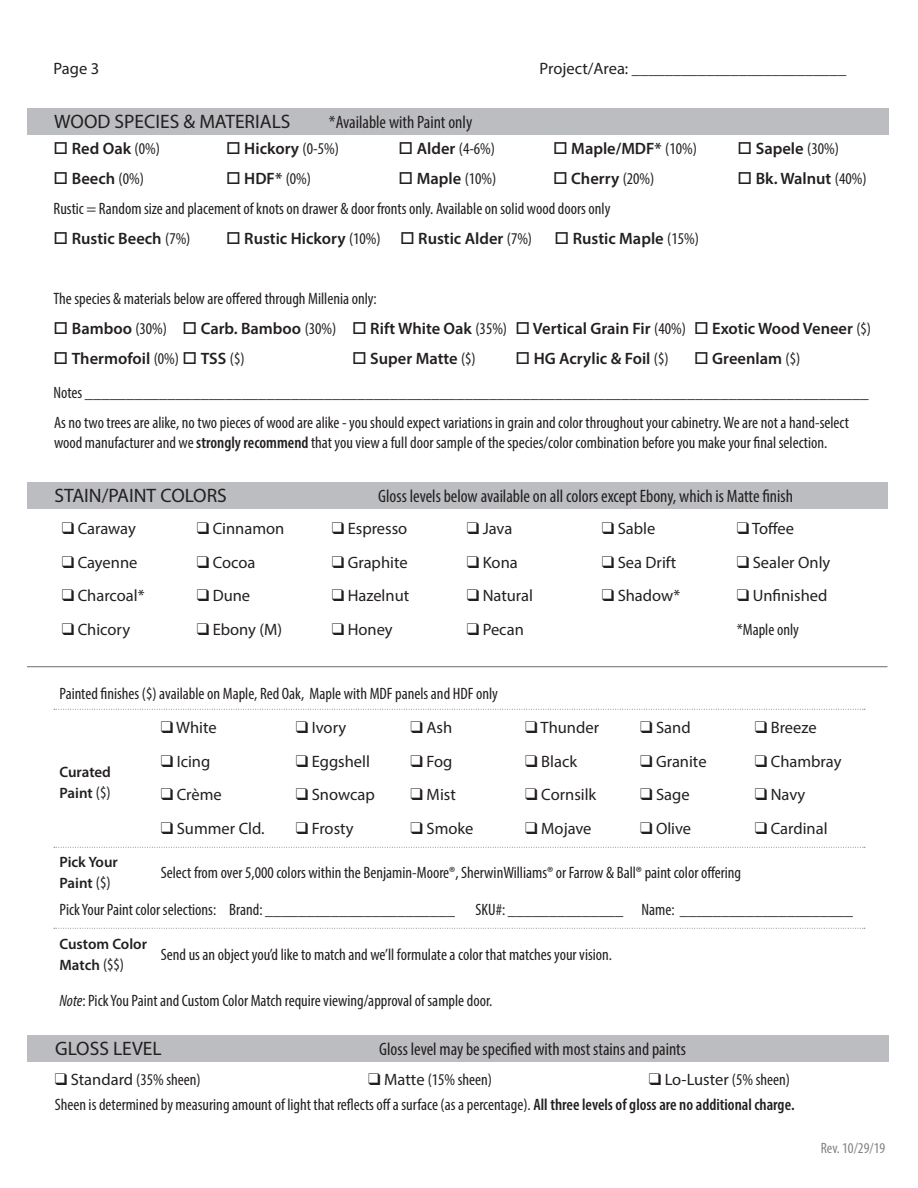
<style>
.page{position:relative;width:918px;height:1188px;background:#fff}
.page>*{position:absolute;margin:0;border:0;box-sizing:border-box;transform-origin:0 0}
.t1{font:19.5px "Myriad Pro";color:#231f20}
.t2{font:condensed 18px "Myriad Pro";color:#231f20}
.t3{font:condensed 16.5px/19.8px "Myriad Pro";color:#231f20}
.t4{font:16.5px "Myriad Pro";color:#231f20}
.t5{font:600 16.5px "Myriad Pro";color:#231f20}
.t6{font:600 15px/21px "Myriad Pro";color:#231f20}
.t7{font:condensed 15px "Myriad Pro";color:#808285}
.s1{font-weight:400;font-stretch:condensed}
.s2{font-weight:600;font-stretch:normal}
.s3{font-weight:600}
.s4{font-weight:400;font-stretch:condensed;font-size:16.5px}
.s5{font-style:italic}
.s6{font-stretch:normal}
.s7{font-stretch:condensed}
</style>
<div class="page">
<div style="left:27px;top:108px;width:862px;height:27px;background:#bcbdc0"></div>
<div style="left:27px;top:482px;width:861px;height:27px;background:#bcbdc0"></div>
<hr style="left:27px;top:666px;width:860px;height:1px;background:#6c6d70">
<div style="left:27px;top:1035px;width:861px;height:27px;background:#bcbdc0"></div>
<svg style="left:54px;top:847px;width:811px;height:1px"></svg>
<svg style="left:54px;top:928px;width:811px;height:1px"></svg>
<svg style="left:54px;top:709px;width:811px;height:1px"></svg>
<p class="t4" style="left:54px;top:58px;width:47px">Page 3</p>
<p class="t4" style="left:540px;top:58px;width:308px">Project/Area: __________________________</p>
<p class="t1" style="left:54px;top:110px;width:238px">WOOD SPECIES &amp; MATERIALS</p>
<p class="t2" style="left:329px;top:111px;width:145px">*Available with Paint only</p>
<p class="t5" style="left:54px;top:138px;width:108px">□ Red Oak <span class="s1">(0%)</span></p>
<p class="t5" style="left:226px;top:138px;width:114px">□ Hickory <span class="s1">(0-5%)</span></p>
<p class="t3" style="left:399px;top:138px;width:98px">□ <span class="s2">Alder</span> (4-6%)</p>
<p class="t5" style="left:553px;top:138px;width:145px">□ Maple/MDF* <span class="s1">(10%)</span></p>
<p class="t5" style="left:738px;top:138px;width:103px">□ Sapele <span class="s1">(30%)</span></p>
<p class="t5" style="left:54px;top:168px;width:92px">□ Beech <span class="s1">(0%)</span></p>
<p class="t5" style="left:226px;top:168px;width:86px">□ HDF* <span class="s1">(0%)</span></p>
<p class="t5" style="left:399px;top:168px;width:99px">□ Maple <span class="s1">(10%)</span></p>
<p class="t5" style="left:553px;top:168px;width:103px">□ Cherry <span class="s1">(20%)</span></p>
<p class="t5" style="left:738px;top:168px;width:130px">□ Bk. Walnut <span class="s1">(40%)</span></p>
<p class="t3" style="left:54px;top:198px;width:558px">Rustic = Random size and placement of knots on drawer &amp; door fronts only. Available on solid wood doors only</p>
<p class="t5" style="left:54px;top:228px;width:138px">□ Rustic Beech <span class="s1">(7%)</span></p>
<p class="t5" style="left:226px;top:228px;width:308px">□ Rustic Hickory <span class="s1">(10%)</span> □ Rustic Alder <span class="s1">(7%)</span></p>
<p class="t5" style="left:555px;top:228px;width:146px">□ Rustic Maple <span class="s1">(15%)</span></p>
<p class="t3" style="left:54px;top:288px;width:325px">The species &amp; materials below are offered through Millenia only:</p>
<p class="t5" style="left:54px;top:318px;width:819px">□ Bamboo <span class="s1">(30%)</span> □ Carb. Bamboo <span class="s1">(30%)</span> □ Rift White Oak <span class="s1">(35%)</span> □ Vertical Grain Fir <span class="s1">(40%)</span> □ Exotic Wood Veneer <span class="s1">($)</span></p>
<p class="t5" style="left:54px;top:348px;width:192px">□ Thermofoil <span class="s1">(0%)</span> □ TSS <span class="s1">($)</span></p>
<p class="t5" style="left:352px;top:348px;width:125px">□ Super Matte <span class="s1">($)</span></p>
<p class="t5" style="left:516px;top:348px;width:155px">□ HG Acrylic &amp; Foil <span class="s1">($)</span></p>
<p class="t5" style="left:694px;top:348px;width:108px">□ Greenlam <span class="s1">($)</span></p>
<p class="t3" style="left:54px;top:383px;width:817px">Notes _______________________________________________________________________________________________</p>
<p class="t3" style="left:54px;top:412px;width:797px">As no two trees are alike, no two pieces of wood are alike - you should expect variations in grain and color throughout your cabinetry. We are not a hand-select wood manufacturer and we <span class="s3">strongly recommend</span> that you view a full door sample of the species/color combination before you make your final selection.</p>
<p class="t1" style="left:55px;top:484px;width:174px">STAIN/PAINT COLORS</p>
<p class="t2" style="left:378px;top:485px;width:416px">Gloss levels below available on all colors except Ebony, which is Matte finish</p>
<p class="t4" style="left:62px;top:518px;width:76px">❑ Caraway</p>
<p class="t4" style="left:197px;top:518px;width:89px">❑ Cinnamon</p>
<p class="t4" style="left:332px;top:518px;width:77px">❑ Espresso</p>
<p class="t4" style="left:467px;top:518px;width:47px">❑ Java</p>
<p class="t4" style="left:602px;top:518px;width:55px">❑ Sable</p>
<p class="t4" style="left:737px;top:518px;width:59px">❑ Toffee</p>
<p class="t4" style="left:62px;top:552px;width:77px">❑ Cayenne</p>
<p class="t4" style="left:197px;top:552px;width:60px">❑ Cocoa</p>
<p class="t4" style="left:332px;top:552px;width:77px">❑ Graphite</p>
<p class="t4" style="left:467px;top:552px;width:53px">❑ Kona</p>
<p class="t4" style="left:602px;top:552px;width:76px">❑ Sea Drift</p>
<p class="t4" style="left:737px;top:552px;width:95px">❑ Sealer Only</p>
<p class="t4" style="left:62px;top:586px;width:84px">❑ Charcoal*</p>
<p class="t4" style="left:197px;top:586px;width:55px">❑ Dune</p>
<p class="t4" style="left:332px;top:586px;width:79px">❑ Hazelnut</p>
<p class="t4" style="left:467px;top:586px;width:68px">❑ Natural</p>
<p class="t4" style="left:602px;top:586px;width:80px">❑ Shadow*</p>
<p class="t4" style="left:737px;top:586px;width:92px">❑ Unfinished</p>
<p class="t4" style="left:62px;top:619px;width:70px">❑ Chicory</p>
<p class="t4" style="left:197px;top:619px;width:87px">❑ Ebony (M)</p>
<p class="t4" style="left:332px;top:619px;width:63px">❑ Honey</p>
<p class="t4" style="left:467px;top:619px;width:59px">❑ Pecan</p>
<p class="t3" style="left:737px;top:619px;width:64px">*Maple only</p>
<p class="t3" style="left:60px;top:683px;width:440px">Painted finishes ($) available on Maple, Red Oak, Maple with MDF panels and HDF only</p>
<p class="t6" style="left:60px;top:761px;width:53px">Curated<br>Paint <span class="s4">($)</span></p>
<p class="t4" style="left:161px;top:717px;width:57px">❑ White</p>
<p class="t4" style="left:296px;top:717px;width:52px">❑ Ivory</p>
<p class="t4" style="left:411px;top:717px;width:43px">❑ Ash</p>
<p class="t4" style="left:525px;top:717px;width:75px">❑ Thunder</p>
<p class="t4" style="left:640px;top:717px;width:52px">❑ Sand</p>
<p class="t4" style="left:755px;top:717px;width:63px">❑ Breeze</p>
<p class="t4" style="left:161px;top:751px;width:51px">❑ Icing</p>
<p class="t4" style="left:296px;top:751px;width:76px">❑ Eggshell</p>
<p class="t4" style="left:411px;top:751px;width:43px">❑ Fog</p>
<p class="t4" style="left:525px;top:751px;width:53px">❑ Black</p>
<p class="t4" style="left:640px;top:751px;width:68px">❑ Granite</p>
<p class="t4" style="left:755px;top:751px;width:88px">❑ Chambray</p>
<p class="t4" style="left:161px;top:785px;width:63px">❑ Crème</p>
<p class="t4" style="left:296px;top:785px;width:80px">❑ Snowcap</p>
<p class="t4" style="left:411px;top:785px;width:47px">❑ Mist</p>
<p class="t4" style="left:525px;top:785px;width:73px">❑ Cornsilk</p>
<p class="t4" style="left:640px;top:785px;width:51px">❑ Sage</p>
<p class="t4" style="left:755px;top:785px;width:52px">❑ Navy</p>
<p class="t4" style="left:161px;top:818px;width:105px">❑ Summer Cld.</p>
<p class="t4" style="left:296px;top:818px;width:59px">❑ Frosty</p>
<p class="t4" style="left:411px;top:818px;width:64px">❑ Smoke</p>
<p class="t4" style="left:525px;top:818px;width:68px">❑ Mojave</p>
<p class="t4" style="left:640px;top:818px;width:53px">❑ Olive</p>
<p class="t4" style="left:755px;top:818px;width:74px">❑ Cardinal</p>
<p class="t6" style="left:60px;top:851px;width:60px">Pick Your</p>
<p class="t6" style="left:60px;top:872px;width:53px">Paint <span class="s4">($)</span></p>
<p class="t3" style="left:161px;top:862px;width:582px">Select from over 5,000 colors within the Benjamin-Moore®, SherwinWilliams® or Farrow &amp; Ball® paint color offering</p>
<p class="t3" style="left:60px;top:899px;width:397px">Pick Your Paint color selections: Brand: _______________________</p>
<p class="t3" style="left:476px;top:899px;width:379px">SKU#: ______________ Name: _____________________</p>
<p class="t6" style="left:60px;top:933px;width:89px">Custom Color<br>Match <span class="s4">($$)</span></p>
<p class="t3" style="left:161px;top:945px;width:453px">Send us an object you’d like to match and we’ll formulate a color that matches your vision.</p>
<p class="t3" style="left:60px;top:991px;width:434px"><span class="s5">Note</span>: Pick You Paint and Custom Color Match require viewing/approval of sample door.</p>
<p class="t1" style="left:55px;top:1036px;width:108px">GLOSS LEVEL</p>
<p class="t2" style="left:379px;top:1038px;width:308px">Gloss level may be specified with most stains and paints</p>
<p class="t3" style="left:55px;top:1069px;width:147px">❑ <span class="s6">Standard</span> (35% sheen)</p>
<p class="t3" style="left:368px;top:1069px;width:125px">❑ <span class="s6">Matte</span> (15% sheen)</p>
<p class="t4" style="left:649px;top:1069px;width:143px">❑ Lo-Luster <span class="s7">(5% sheen)</span></p>
<p class="t3" style="left:55px;top:1095px;width:741px">Sheen is determined by measuring amount of light that reflects off a surface (as a percentage). <span class="s3">All three levels of gloss are no additional charge.</span></p>
<p class="t7" style="left:821px;top:1139px;width:66px">Rev. 10/29/19</p>
</div>
